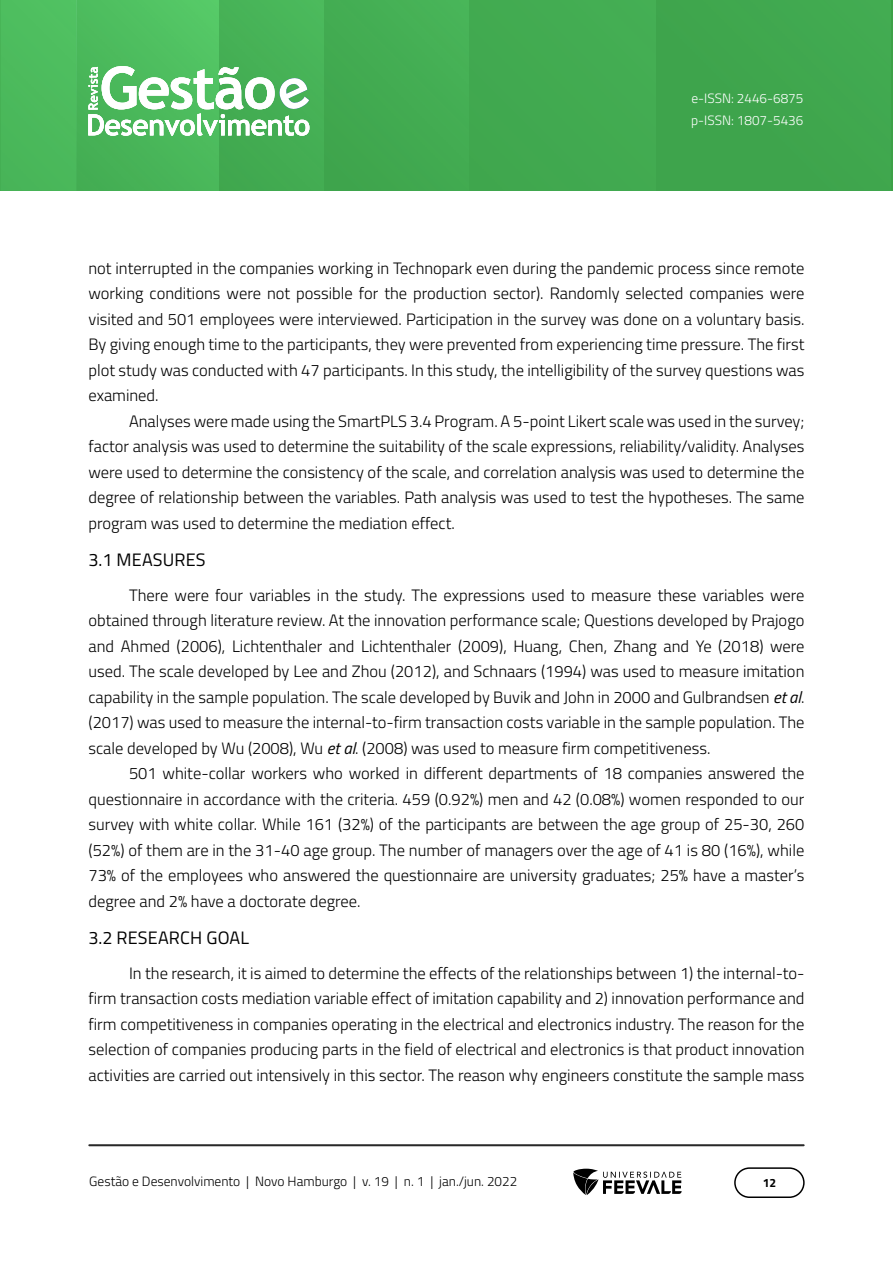
<style>
.page{position:relative;width:893px;height:1263px;background:#fff}
.page>*{position:absolute;margin:0;border:0;box-sizing:border-box;transform-origin:0 0}
.TÍTULO_1_1{font:18px "Titillium Web";letter-spacing:.01em;color:#000}
.Corpo_de_texto{font:300 16.5px/25.5px "Titillium Web";color:#000;text-align:justify}
.t1{font:300 13.5px "Titillium Web";color:#000}
.t2{font:300 13.5px/22.5px "Titillium Web";color:#fff}
.t3{font:700 12px "Titillium Web";color:#000}
.s1{font-weight:400;font-style:italic}
</style>
<div class="page">
<img style="left:0;top:0;width:890px;height:191px">
<hr style="left:219px;top:0;width:1px;height:191px;background:#43ae53">
<img style="left:76px;top:0;width:1px;height:191px">
<hr style="left:657px;top:0;width:1px;height:191px;background:#3ea44c">
<hr style="left:89px;top:1144px;width:715px;height:2px;background:#282828">
<div style="left:734px;top:1167px;width:71px;height:31px;border:2px solid #000;border-radius:15px"></div>
<svg style="left:573px;top:1169px;width:109px;height:26px"></svg>
<svg style="left:88px;top:66px;width:221px;height:70px"></svg>
<p class="t2" style="left:691px;top:86px;width:114px">e-ISSN: 2446-6875 p-ISSN: 1807-5436</p>
<p class="Corpo_de_texto" style="left:88px;top:254px;width:718px">not interrupted in the companies working in Technopark even during the pandemic process since remote working conditions were not possible for the production sector). Randomly selected companies were visited and 501 employees were interviewed. Participation in the survey was done on a voluntary basis.<br>By giving enough time to the participants, they were prevented from experiencing time pressure. The first plot study was conducted with 47 participants. In this study, the intelligibility of the survey questions was examined.</p>
<p class="Corpo_de_texto" style="left:88px;top:407px;width:718px;text-indent:40px">Analyses were made using the SmartPLS 3.4 Program. A 5-point Likert scale was used in the survey; factor analysis was used to determine the suitability of the scale expressions, reliability/validity. Analyses were used to determine the consistency of the scale, and correlation analysis was used to determine the degree of relationship between the variables. Path analysis was used to test the hypotheses. The same program was used to determine the mediation effect.</p>
<p class="TÍTULO_1_1" style="left:88px;top:547px;width:119px">3.1 MEASURES</p>
<p class="Corpo_de_texto" style="left:88px;top:581px;width:717px;text-indent:40px">There were four variables in the study. The expressions used to measure these variables were obtained through literature review. At the innovation performance scale; Questions developed by Prajogo and Ahmed (2006), Lichtenthaler and Lichtenthaler (2009), Huang, Chen, Zhang and Ye (2018) were used. The scale developed by Lee and Zhou (2012), and Schnaars (1994) was used to measure imitation capability in the sample population. The scale developed by Buvik and John in 2000 and Gulbrandsen <span class="s1">et al</span>. (2017) was used to measure the internal-to-firm transaction costs variable in the sample population. The scale developed by Wu (2008), Wu <span class="s1">et al</span>. (2008) was used to measure firm competitiveness.</p>
<p class="Corpo_de_texto" style="left:88px;top:760px;width:717px;text-indent:40px">501 white-collar workers who worked in different departments of 18 companies answered the questionnaire in accordance with the criteria. 459 (0.92%) men and 42 (0.08%) women responded to our survey with white collar. While 161 (32%) of the participants are between the age group of 25-30, 260 (52%) of them are in the 31-40 age group. The number of managers over the age of 41 is 80 (16%), while 73% of the employees who answered the questionnaire are university graduates; 25% have a master’s degree and 2% have a doctorate degree.</p>
<p class="TÍTULO_1_1" style="left:88px;top:925px;width:162px">3.2 RESEARCH GOAL</p>
<p class="Corpo_de_texto" style="left:88px;top:959px;width:717px;text-indent:40px">In the research, it is aimed to determine the effects of the relationships between 1) the internal-to&shy;firm transaction costs mediation variable effect of imitation capability and 2) innovation performance and firm competitiveness in companies operating in the electrical and electronics industry. The reason for the selection of companies producing parts in the field of electrical and electronics is that product innovation activities are carried out intensively in this sector. The reason why engineers constitute the sample mass</p>
<p class="t1" style="left:89px;top:1171px;width:429px">Gestão e Desenvolvimento | Novo Hamburgo | v. 19 | n. 1 | jan./jun. 2022</p>
<p class="t3" style="left:763px;top:1174px;width:15px">12</p>
</div>
